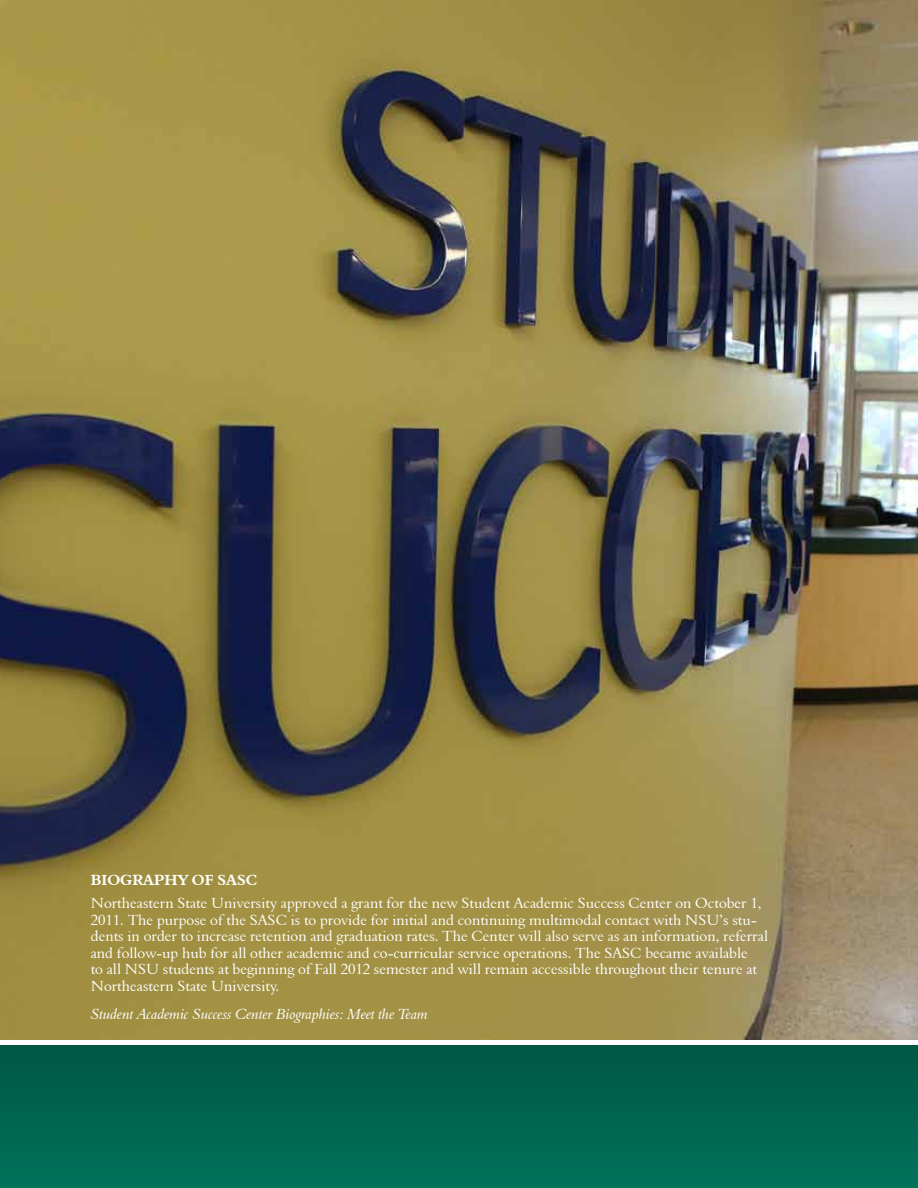
<style>
.page{position:relative;width:918px;height:1188px;background:#fff}
.page>*{position:absolute;margin:0;border:0;box-sizing:border-box;transform-origin:0 0}
.t1{font:15px/16.5px "Aldine 401 BT Roman A";color:#fff}
.t2{font:15px "Aldine 401 BT Italic A";color:#fff}
.t3{font:15px "Aldine 401 BT Bold A";color:#fff}
</style>
<div class="page">
<img style="left:0;top:0;width:918px;height:1040px">
<svg style="left:0;top:1046px;width:918px;height:142px"></svg>
<p class="t3" style="left:91px;top:871px;width:168px">BIOGRAPHY OF SASC</p>
<p class="t1" style="left:91px;top:895px;width:679px">Northeastern State University approved a grant for the new Student Academic Success Center on October 1, 2011. The purpose of the SASC is to provide for initial and continuing multimodal contact with NSU’s stu&shy;dents in order to increase retention and graduation rates. The Center will also serve as an information, referral and follow-up hub for all other academic and co-curricular service operations. The SASC became available<br>to all NSU students at beginning of Fall 2012 semester and will remain accessible throughout their tenure at Northeastern State University.</p>
<p class="t2" style="left:91px;top:1005px;width:339px">Student Academic Success Center Biographies: Meet the Team</p>
</div>
